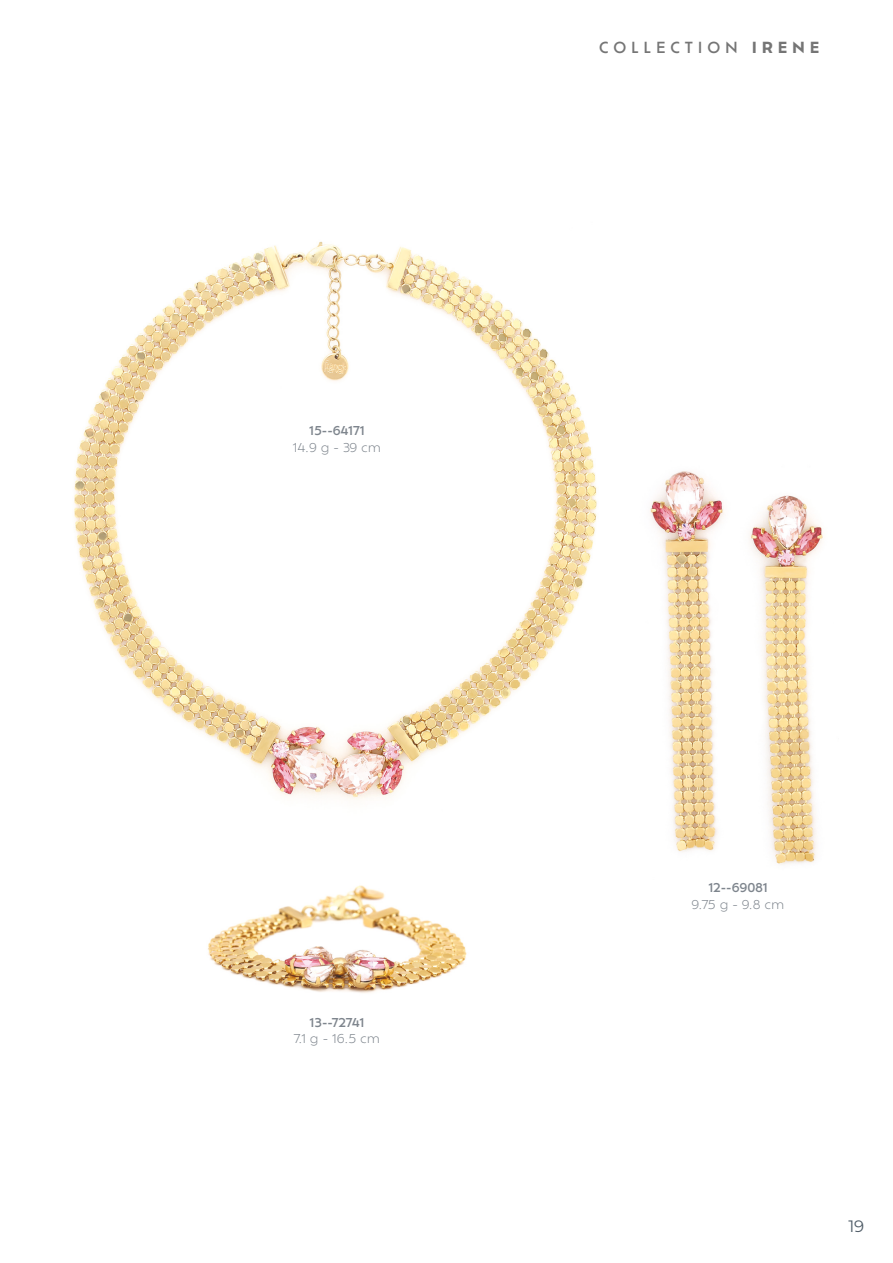
<style>
.page{position:relative;width:893px;height:1263px;background:#fff}
.page>*{position:absolute;margin:0;border:0;box-sizing:border-box;transform-origin:0 0}
.t1{font:16.5px "Montserrat";color:#505d68}
.t2{font:500 15px "Ofelia Text";letter-spacing:.28em;color:#757575}
.t3{font:300 12px "Ofelia Text";color:#7e858d}
.t4{font:500 12px "Ofelia Text";letter-spacing:-.02em;color:#7e858d}
.s1{font-weight:700}
</style>
<div class="page">
<img style="left:74px;top:241px;width:523px;height:559px">
<img style="left:208px;top:885px;width:259px;height:108px">
<img style="left:650px;top:471px;width:173px;height:394px">
<p class="t4" style="left:309px;top:422px;width:57px">15--64171</p>
<p class="t3" style="left:293px;top:438px;width:90px">14.9 g - 39 cm</p>
<p class="t4" style="left:310px;top:1013px;width:56px">13--72741</p>
<p class="t3" style="left:294px;top:1030px;width:88px">7.1 g - 16.5 cm</p>
<p class="t2" style="left:599px;top:36px;width:223px">COLLECTION <span class="s1">IRENE</span></p>
<p class="t4" style="left:708px;top:879px;width:61px">12--69081</p>
<p class="t3" style="left:692px;top:895px;width:94px">9.75 g - 9.8 cm</p>
<h1 class="t1" style="left:848px;top:1215px;width:18px">19</h1>
</div>
